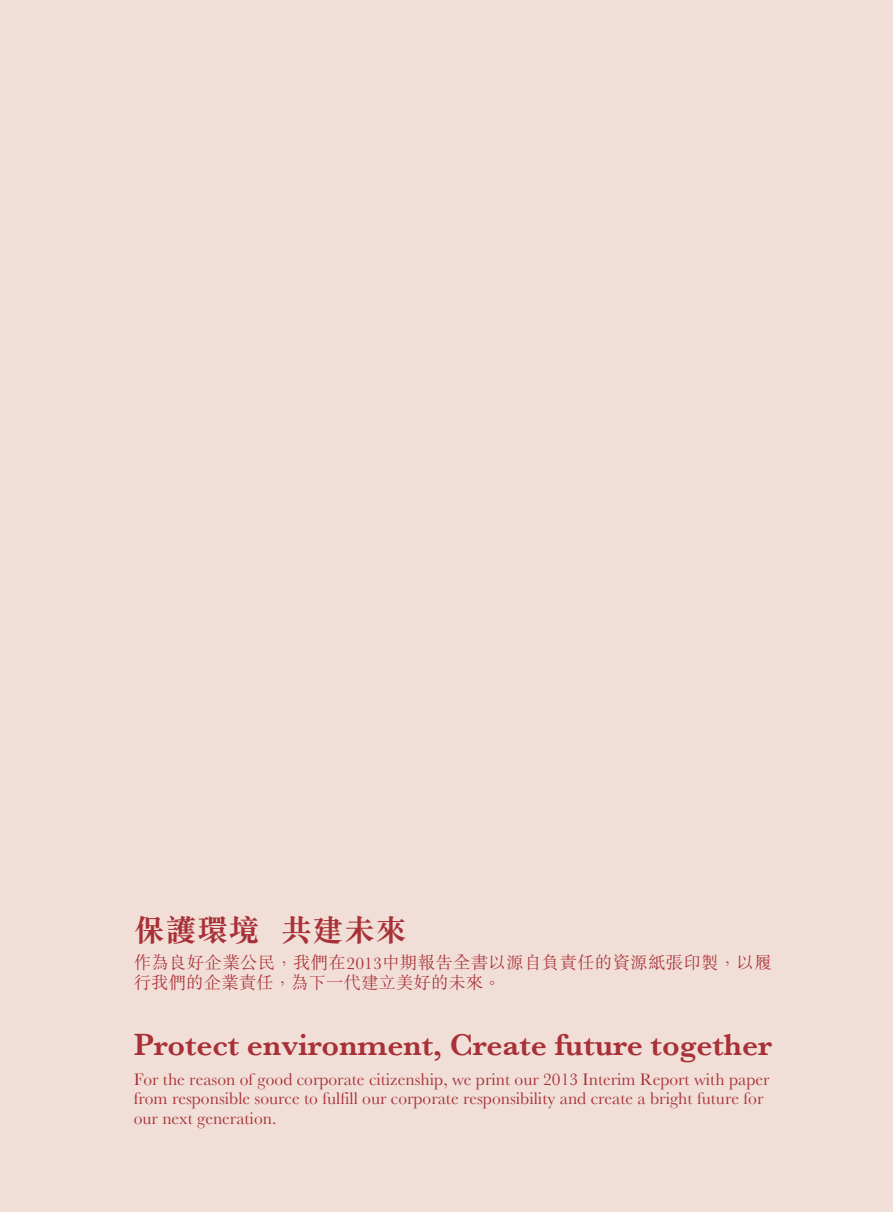
<style>
.page{position:relative;width:893px;height:1212px;background:#f1dfd7}
.page>*{position:absolute;margin:0;border:0;box-sizing:border-box;transform-origin:0 0}
.t1{font:600 31.5px "Baskerville";letter-spacing:-.005em;color:#a83037}
.t2{font:700 31.5px "M Sung HK";color:#a83037}
.t3{font:17.55px/19.5px "Baskerville";color:#a83037}
.t4{font:300 17.55px/19.5px "M Sung HK";letter-spacing:.015em;color:#a83037}
</style>
<div class="page">
<h1 class="t2" style="left:134px;top:908px;width:274px">保護環境 共建未來</h1>
<p class="t4" style="left:134px;top:952px;width:640px">作為良好企業公民，我們在2013中期報告全書以源自負責任的資源紙張印製，以履行我們的企業責任，為下一代建立美好的未來。</p>
<h1 class="t1" style="left:134px;top:1026px;width:639px">Protect environment, Create future together</h1>
<p class="t3" style="left:134px;top:1069px;width:637px">For the reason of good corporate citizenship, we print our 2013 Interim Report with paper from responsible source to fulfill our corporate responsibility and create a bright future for our next generation.</p>
</div>
